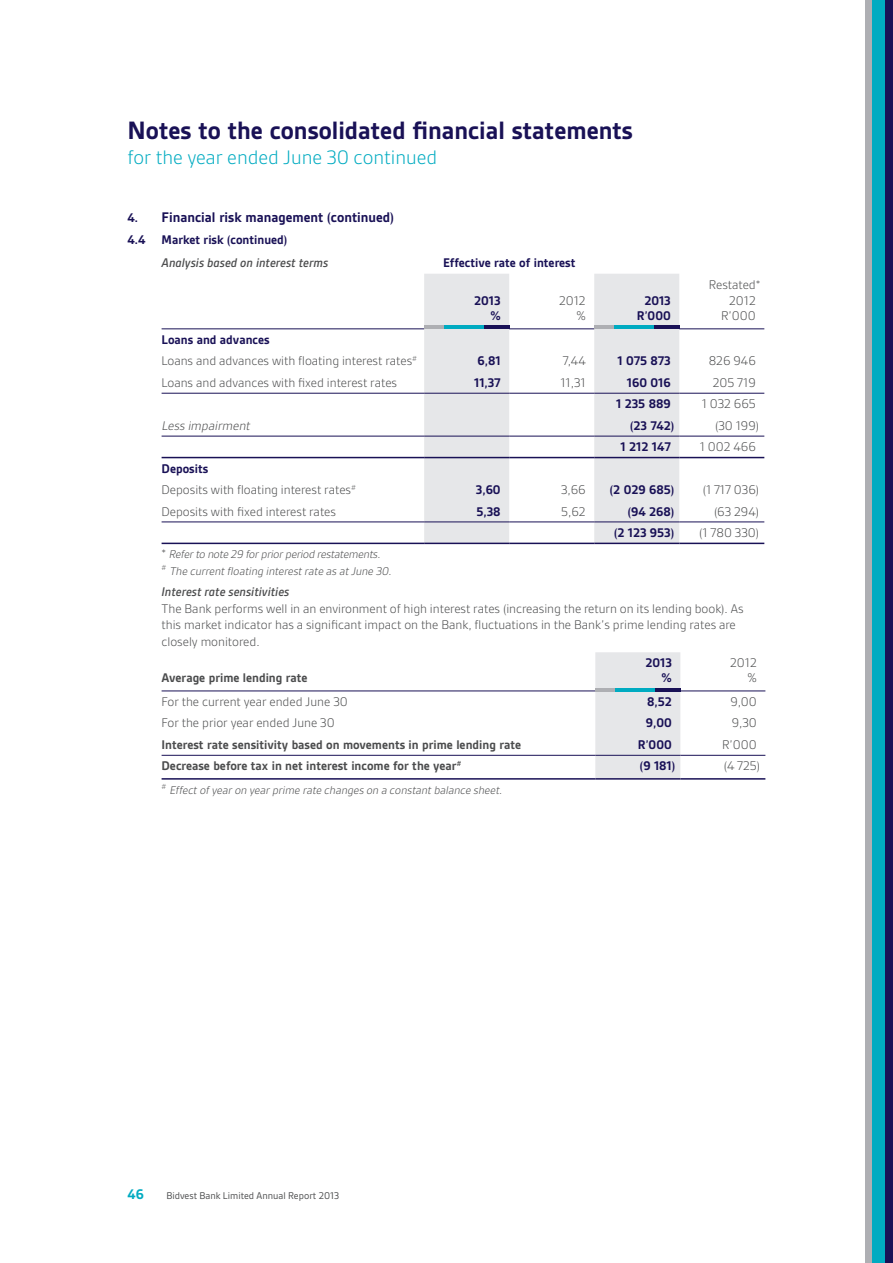
<style>
.page{position:relative;width:893px;height:1263px;background:#fff}
.page>*{position:absolute;margin:0;border:0;box-sizing:border-box;transform-origin:0 0}
.t1{font:700 27px "Gesta";color:#191156}
.t2{font:300 21px "Gesta";color:#00abc1}
.t3{font:700 15px "Gesta";color:#191156}
.t4{font:700 15px "Gesta";color:#00abc1}
.t5{font:300 13.5px/16.5px "Gesta";color:#4b4c4d}
.t6{font:700 13.5px "Gesta";color:#191156}
.t7{font:700 13.5px "Gesta";color:#4b4c4d}
.t8{font:italic 500 13.5px/23.5px "Gesta";color:#4b4c4d}
.t9{font:italic 300 13.5px "Gesta";color:#4b4c4d}
.t10{font:italic 300 12px/16.5px "Gesta";color:#4b4c4d}
.t11{font:10.5px "Gesta";color:#4b4c4d}
.s1{font-size:13.5px}
.s2{font-weight:700;font-style:normal;color:#191156}
.s3{font-weight:700;color:#191156}
.s4{font-style:normal;font-size:13.5px}
.s5{font-weight:500;font-style:italic}
</style>
<div class="page">
<div style="left:885px;top:0;width:8px;height:1263px;background:#191156"></div>
<div style="left:865px;top:0;width:13px;height:1263px;background:#aeafb3"></div>
<div style="left:872px;top:0;width:13px;height:1263px;background:#00abc1"></div>
<svg style="left:424px;top:274px;width:255px;height:269px;fill:#e6e7e9"></svg>
<hr style="left:509px;top:328px;width:85px;height:1px;background:#191156">
<hr style="left:679px;top:328px;width:85px;height:1px;background:#191156">
<hr style="left:162px;top:328px;width:262px;height:1px;background:#191156">
<hr style="left:162px;top:436px;width:262px;height:1px;background:#191156">
<hr style="left:424px;top:436px;width:85px;height:1px;background:#191156">
<hr style="left:509px;top:436px;width:85px;height:1px;background:#191156">
<hr style="left:594px;top:436px;width:85px;height:1px;background:#191156">
<hr style="left:679px;top:436px;width:85px;height:1px;background:#191156">
<hr style="left:162px;top:457px;width:262px;height:1px;background:#191156">
<hr style="left:424px;top:457px;width:85px;height:1px;background:#191156">
<hr style="left:509px;top:457px;width:85px;height:1px;background:#191156">
<hr style="left:594px;top:457px;width:85px;height:1px;background:#191156">
<hr style="left:679px;top:457px;width:85px;height:1px;background:#191156">
<hr style="left:162px;top:521px;width:262px;height:1px;background:#191156">
<hr style="left:424px;top:521px;width:85px;height:1px;background:#191156">
<hr style="left:509px;top:521px;width:85px;height:1px;background:#191156">
<hr style="left:594px;top:521px;width:85px;height:1px;background:#191156">
<hr style="left:679px;top:521px;width:85px;height:1px;background:#191156">
<hr style="left:162px;top:543px;width:262px;height:1px;background:#191156">
<hr style="left:424px;top:543px;width:85px;height:1px;background:#191156">
<hr style="left:509px;top:543px;width:85px;height:1px;background:#191156">
<hr style="left:594px;top:543px;width:85px;height:1px;background:#191156">
<hr style="left:679px;top:543px;width:85px;height:1px;background:#191156">
<hr style="left:162px;top:393px;width:262px;height:1px;background:#191156">
<hr style="left:424px;top:393px;width:85px;height:1px;background:#191156">
<hr style="left:509px;top:393px;width:85px;height:1px;background:#191156">
<hr style="left:594px;top:393px;width:85px;height:1px;background:#191156">
<hr style="left:679px;top:393px;width:85px;height:1px;background:#191156">
<div style="left:595px;top:652px;width:85px;height:126px;background:#e6e7e9"></div>
<hr style="left:162px;top:690px;width:433px;height:1px;background:#191156">
<hr style="left:680px;top:690px;width:85px;height:1px;background:#191156">
<hr style="left:162px;top:755px;width:433px;height:1px;background:#191156">
<hr style="left:595px;top:755px;width:85px;height:1px;background:#191156">
<hr style="left:680px;top:755px;width:85px;height:1px;background:#191156">
<hr style="left:162px;top:778px;width:433px;height:2px;background:#191156">
<hr style="left:595px;top:778px;width:85px;height:2px;background:#191156">
<hr style="left:680px;top:778px;width:85px;height:2px;background:#191156">
<hr style="left:484px;top:326px;width:25px;height:3px;background:#191156">
<hr style="left:424px;top:326px;width:40px;height:3px;background:#aeafb3">
<hr style="left:444px;top:326px;width:40px;height:3px;background:#00abc1">
<hr style="left:654px;top:326px;width:25px;height:3px;background:#191156">
<hr style="left:594px;top:326px;width:40px;height:3px;background:#aeafb3">
<hr style="left:614px;top:326px;width:40px;height:3px;background:#00abc1">
<hr style="left:655px;top:688px;width:25px;height:3px;background:#191156">
<hr style="left:595px;top:688px;width:40px;height:3px;background:#aeafb3">
<hr style="left:615px;top:688px;width:40px;height:3px;background:#00abc1">
<p class="t1" style="left:128px;top:115px;width:507px">Notes to the consolidated financial statements</p>
<p class="t2" style="left:128px;top:146px;width:311px">for the year ended June 30 continued</p>
<p class="t3" style="left:128px;top:209px;width:268px"><span class="s1">4.</span> Financial risk management (continued)</p>
<p class="t8" style="left:162px;top:228px;width:168px;text-indent:-34px"><span class="s2">4.4 Market risk (continued)<br></span>Analysis based on interest terms</p>
<p class="t6" style="left:443px;top:256px;width:134px">Effective rate of interest</p>
<p class="t6" style="left:474px;top:294px;width:28px">2013</p>
<p class="t5" style="left:559px;top:293px;width:28px">2012</p>
<p class="t6" style="left:644px;top:294px;width:28px">2013</p>
<p class="t5" style="left:729px;top:276px;width:33px;text-indent:-20px">Restated*<br>2012</p>
<p class="t5" style="left:162px;top:329px;width:257px;line-height:21.5px"><span class="s3">Loans and advances<br></span>Loans and advances with floating interest rates<sup>#</sup></p>
<p class="t6" style="left:490px;top:309px;width:12px">%</p>
<p class="t5" style="left:576px;top:308px;width:11px">%</p>
<p class="t6" style="left:637px;top:309px;width:35px">R’000</p>
<p class="t5" style="left:721px;top:308px;width:36px">R’000</p>
<p class="t6" style="left:478px;top:354px;width:25px">6,81</p>
<p class="t5" style="left:563px;top:353px;width:24px">7,44</p>
<p class="t6" style="left:617px;top:354px;width:55px">1 075 873</p>
<p class="t5" style="left:709px;top:353px;width:49px">826 946</p>
<p class="t5" style="left:162px;top:374px;width:237px">Loans and advances with fixed interest rates</p>
<p class="t6" style="left:474px;top:375px;width:28px">11,37</p>
<p class="t5" style="left:560px;top:374px;width:27px">11,31</p>
<p class="t6" style="left:627px;top:375px;width:45px">160 016</p>
<p class="t5" style="left:713px;top:374px;width:45px">205 719</p>
<p class="t6" style="left:616px;top:397px;width:56px">1 235 889</p>
<p class="t5" style="left:702px;top:396px;width:56px">1 032 665</p>
<p class="t9" style="left:162px;top:418px;width:92px">Less impairment</p>
<p class="t6" style="left:630px;top:418px;width:46px">(23 742)</p>
<p class="t5" style="left:715px;top:417px;width:46px">(30 199)</p>
<p class="t6" style="left:621px;top:439px;width:52px">1 212 147</p>
<p class="t5" style="left:700px;top:439px;width:58px">1 002 466</p>
<p class="t5" style="left:162px;top:458px;width:196px;line-height:21.5px"><span class="s3">Deposits<br></span>Deposits with floating interest rates<sup>#</sup></p>
<p class="t6" style="left:476px;top:482px;width:26px">3,60</p>
<p class="t5" style="left:561px;top:482px;width:26px">3,66</p>
<p class="t6" style="left:610px;top:482px;width:66px">(2 029 685)</p>
<p class="t5" style="left:703px;top:482px;width:58px">(1 717 036)</p>
<p class="t5" style="left:162px;top:503px;width:176px">Deposits with fixed interest rates</p>
<p class="t6" style="left:477px;top:504px;width:26px">5,38</p>
<p class="t5" style="left:561px;top:503px;width:26px">5,62</p>
<p class="t6" style="left:628px;top:504px;width:48px">(94 268)</p>
<p class="t5" style="left:714px;top:503px;width:47px">(63 294)</p>
<p class="t6" style="left:614px;top:525px;width:62px">(2 123 953)</p>
<p class="t5" style="left:699px;top:524px;width:61px">(1 780 330)</p>
<p class="t10" style="left:162px;top:546px;width:233px"><span class="s4">*</span> Referto note 29 forpriorperiod restatements.<br><sup>#</sup> The currentfloating interestrate as atJune 30.</p>
<p class="t5" style="left:162px;top:584px;width:583px"><span class="s5">Interest rate sensitivities<br></span>The Bank performs well in an environment of high interest rates (increasing the return on its lending book). As this market indicator has a significant impact on the Bank, fluctuations in the Bank’s prime lending rates are closely monitored.</p>
<p class="t6" style="left:645px;top:656px;width:28px">2013</p>
<p class="t5" style="left:730px;top:655px;width:28px">2012</p>
<p class="t7" style="left:162px;top:671px;width:148px">Average prime lending rate</p>
<p class="t6" style="left:661px;top:671px;width:12px">%</p>
<p class="t5" style="left:747px;top:670px;width:11px">%</p>
<p class="t5" style="left:162px;top:693px;width:188px">For the current year ended June 30</p>
<p class="t6" style="left:647px;top:694px;width:26px">8,52</p>
<p class="t5" style="left:730px;top:693px;width:28px">9,00</p>
<p class="t5" style="left:162px;top:715px;width:175px">For the prior year ended June 30</p>
<p class="t6" style="left:646px;top:716px;width:27px">9,00</p>
<p class="t5" style="left:732px;top:715px;width:27px">9,30</p>
<p class="t7" style="left:162px;top:737px;width:361px">Interest rate sensitivity based on movements in prime lending rate</p>
<p class="t6" style="left:638px;top:737px;width:35px">R’000</p>
<p class="t5" style="left:722px;top:736px;width:36px">R’000</p>
<p class="t7" style="left:162px;top:759px;width:301px">Decrease before tax in net interest income for the year<sup>#</sup></p>
<p class="t6" style="left:640px;top:759px;width:37px">(9 181)</p>
<p class="t5" style="left:724px;top:758px;width:38px">(4 725)</p>
<p class="t10" style="left:162px;top:782px;width:344px"><sup>#</sup> Effectofyearon yearprime rate changes on a constantbalance sheet.</p>
<p class="t4" style="left:128px;top:1185px;width:18px">46</p>
<p class="t11" style="left:166px;top:1189px;width:174px">Bidvest Bank Limited Annual Report 2013</p>
</div>
